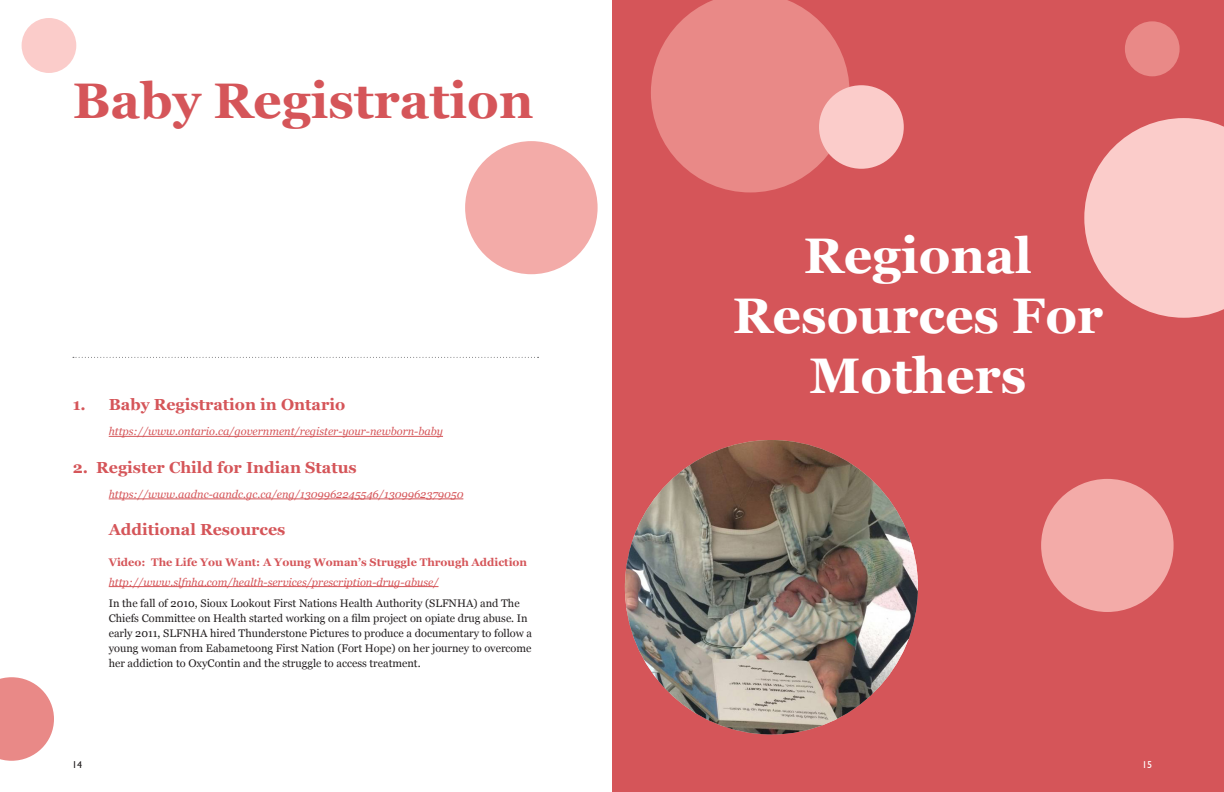
<style>
.page{position:relative;width:1224px;height:792px;background:#fff}
.page>*{position:absolute;margin:0;border:0;box-sizing:border-box;transform-origin:0 0}
.t1{font:700 50px/60px "Georgia";color:#fff;text-align:center}
.t2{font:700 50px "Georgia";color:#d55559}
.t3{font:700 16px "Georgia";color:#d55559}
.t4{font:11px/15px "Georgia";color:#231f20}
.t5{font:italic 11px "Georgia";color:#d55559}
.t6{font:700 11px "Georgia";color:#d55559}
.t7{font:10px "Gill Sans";color:#231f20}
.t8{font:10px "Gill Sans";color:#fff}
</style>
<div class="page">
<div style="left:612px;top:0;width:612px;height:792px;background:#d55559"></div>
<svg style="left:0;top:677px;width:54px;height:84px"></svg>
<hr style="left:109px;top:436px;width:334px;height:1px;background:#d55559">
<hr style="left:109px;top:499px;width:354px;height:1px;background:#d55559">
<hr style="left:109px;top:586px;width:330px;height:1px;background:#d55559">
<svg style="left:73px;top:357px;width:466px;height:1px"></svg>
<div style="left:22px;top:18px;width:54px;height:55px;background:#fbccca;border-radius:50%"></div>
<div style="left:465px;top:141px;width:133px;height:133px;background:#f3aba8;border-radius:50%"></div>
<div style="left:1125px;top:21px;width:55px;height:55px;background:#e98987;border-radius:50%"></div>
<svg style="left:651px;top:0;width:199px;height:192px"></svg>
<div style="left:1041px;top:479px;width:133px;height:133px;background:#f3aba8;border-radius:50%"></div>
<div style="left:819px;top:85px;width:85px;height:84px;background:#fbccca;border-radius:50%"></div>
<svg style="left:1084px;top:118px;width:140px;height:200px"></svg>
<img style="left:625px;top:440px;width:293px;height:294px">
<p class="t2" style="left:73px;top:63px;width:462px">Baby Registration</p>
<p class="t3" style="left:73px;top:392px;width:274px">1. Baby Registration in Ontario</p>
<p class="t5" style="left:109px;top:424px;width:336px">https://www.ontario.ca/government/register-your-newborn-baby</p>
<p class="t3" style="left:73px;top:455px;width:286px">2. Register Child for Indian Status</p>
<p class="t5" style="left:109px;top:486px;width:356px">https://www.aadnc-aandc.gc.ca/eng/1309962245546/1309962379050</p>
<p class="t3" style="left:109px;top:517px;width:178px">Additional Resources</p>
<p class="t6" style="left:109px;top:554px;width:420px">Video: The Life You Want: A Young Woman’s Struggle Through Addiction</p>
<p class="t5" style="left:109px;top:574px;width:331px">http://www.slfnha.com/health-services/prescription-drug-abuse/</p>
<p class="t4" style="left:109px;top:595px;width:425px">In the fall of 2010, Sioux Lookout First Nations Health Authority (SLFNHA) and The Chiefs Committee on Health started working on a film project on opiate drug abuse. In early 2011, SLFNHA hired Thunderstone Pictures to produce a documentary to follow a young woman from Eabametoong First Nation (Fort Hope) on her journey to overcome her addiction to OxyContin and the struggle to access treatment.</p>
<p class="t1" style="left:733px;top:223px;width:372px">Regional<br>Resources For<br>Mothers</p>
<p class="t7" style="left:72px;top:759px;width:11px">14</p>
<p class="t8" style="left:1142px;top:759px;width:11px">15</p>
</div>
